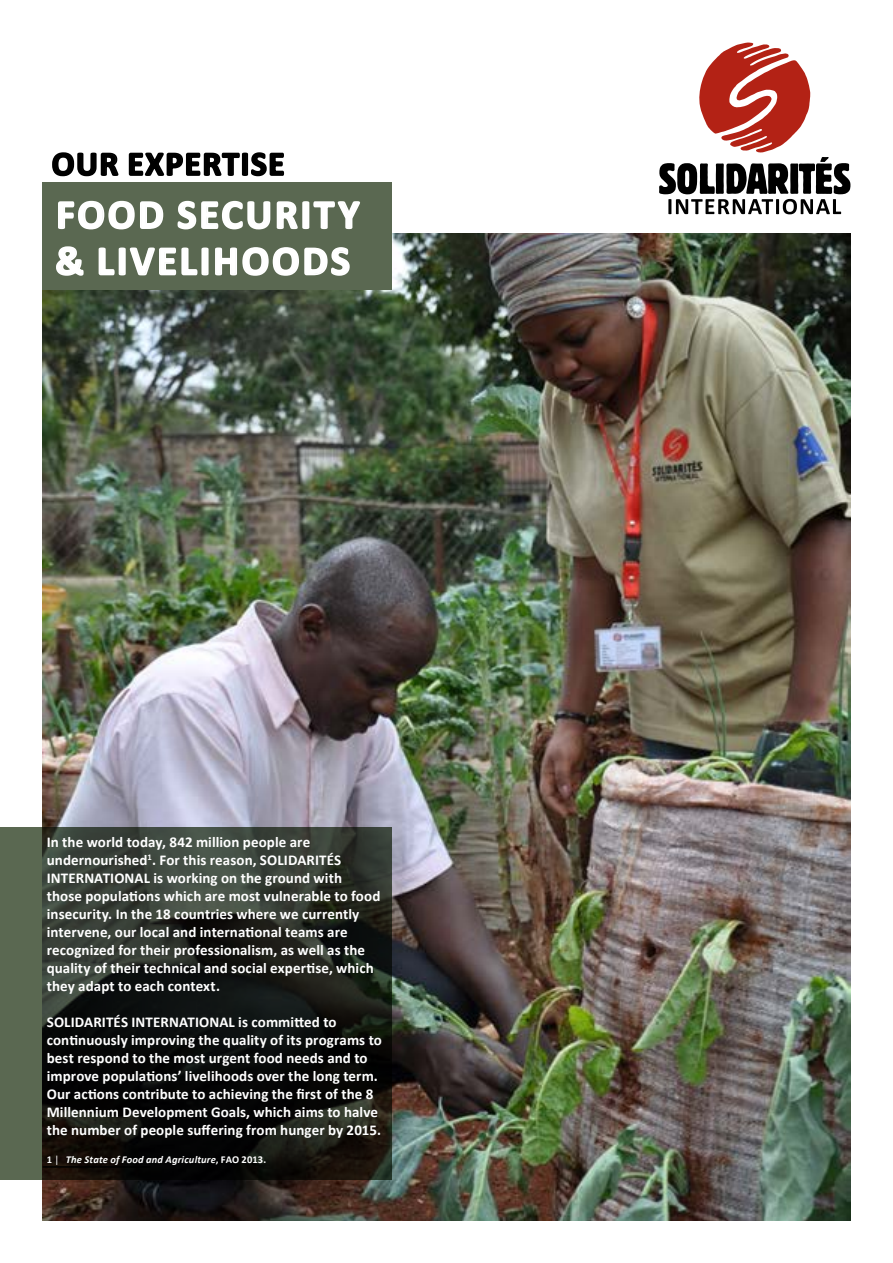
<style>
.page{position:relative;width:893px;height:1263px;background:#fff}
.page>*{position:absolute;margin:0;border:0;box-sizing:border-box;transform-origin:0 0}
.t1{font:700 40.95px/46.3px "Calibri";letter-spacing:.065em;color:#fff}
.t2{font:700 33.9px "Calibri";letter-spacing:.04em;color:#000}
.t3{font:700 15px/18px "Calibri";letter-spacing:.005em;color:#fff}
.t4{font:italic 700 10.5px "Calibri";letter-spacing:.015em;color:#fff}
.s1{font-style:normal}
.s2{font-weight:400;font-style:normal}
</style>
<div class="page">
<img style="left:43px;top:234px;width:807px;height:986px">
<div style="left:43px;top:182px;width:349px;height:108px;background:#5a6851"></div>
<svg style="left:58px;top:200px;width:106px;height:30px"></svg>
<svg style="left:177px;top:200px;width:183px;height:30px"></svg>
<svg style="left:56px;top:246px;width:28px;height:30px"></svg>
<svg style="left:98px;top:247px;width:252px;height:29px"></svg>
<svg style="left:0;top:827px;width:392px;height:353px"></svg>
<svg style="left:52px;top:152px;width:67px;height:25px"></svg>
<svg style="left:128px;top:152px;width:157px;height:25px"></svg>
<hr style="left:43px;top:1166px;width:108px;height:2px;background:#000">
<svg style="left:659px;top:43px;width:191px;height:171px"></svg>
<h2 class="t2" style="left:52px;top:142px;width:234px">our expertise</h2>
<h1 class="t1" style="left:55px;top:191px;width:306px">food security &amp; livelihoods</h1>
<p class="t3" style="left:47px;top:833px;width:265px">In the world today, 842 million people are undernourished<sup>1</sup>. For this reason, SOLID</p>
<p class="t3" style="left:47px;top:851px;width:335px;text-indent:251px">ARITÉS INTERNATIONAL is working on the ground with those populations which are most vulnerable to food insecurity. In the 18 countries where we currently intervene, our local and international teams are recognized for their professionalism, as well as the quality of their technical and social expertise, which they adapt to each context.</p>
<p class="t3" style="left:47px;top:1013px;width:337px">SOLIDARITÉS INTERNATIONAL is committed to continuously improving the quality of its programs to best respond to the most urgent food needs and to improve populations’ livelihoods over the long term.<br>Our actions contribute to achieving the first of the 8<br>Millennium Development Goals, which aims to halve the number of people suffering from hunger by 2015.</p>
<p class="t4" style="left:47px;top:1153px;width:221px"><span class="s1">1</span> <span class="s2">|</span> The State of Food and Agriculture<span class="s1">, FAO 2013.</span></p>
</div>
